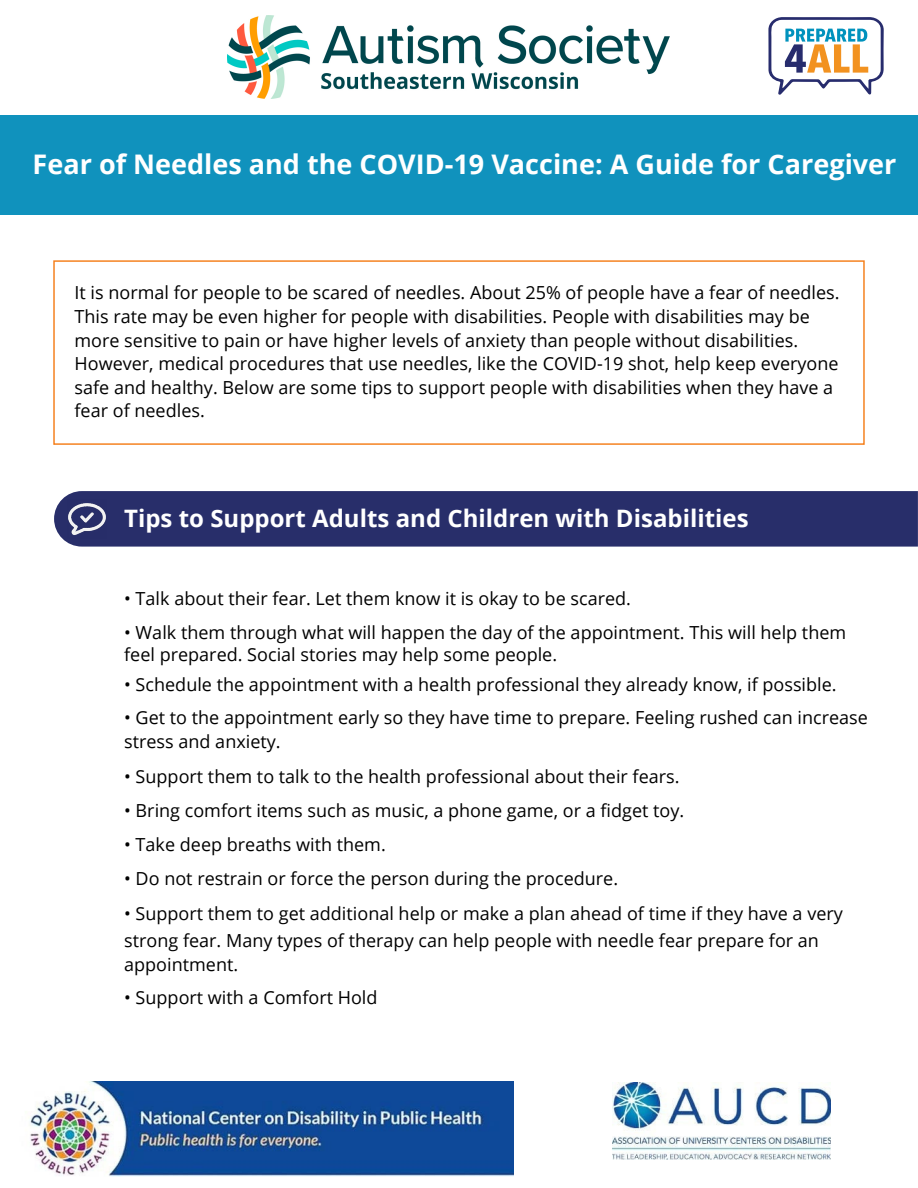
<style>
.page{position:relative;width:918px;height:1188px;background:#fff}
.page>*{position:absolute;margin:0;border:0;box-sizing:border-box;transform-origin:0 0}
.t1{font:700 27px "Open Sans";color:#fff}
.t2{font:700 24px "Open Sans";color:#fff}
.t3{font:18px/23.5px "Open Sans";color:#000}
</style>
<div class="page">
<div style="left:0;top:115px;width:918px;height:100px;background:#1092bd"></div>
<svg style="left:53px;top:260px;width:812px;height:185px"></svg>
<div style="left:54px;top:491px;width:864px;height:56px;background:#282e6a"></div>
<img style="left:68px;top:499px;width:39px;height:40px">
<img style="left:30px;top:1081px;width:483px;height:96px">
<img style="left:613px;top:1082px;width:218px;height:78px">
<svg style="left:768px;top:17px;width:116px;height:78px"></svg>
<img style="left:228px;top:15px;width:442px;height:83px">
<p class="t1" style="left:33px;top:145px;width:865px">Fear of Needles and the COVID-19 Vaccine: A Guide for Caregiver</p>
<p class="t3" style="left:75px;top:281px;width:767px">It is normal for people to be scared of needles. About 25% of people have a fear of needles.<br>This rate may be even higher for people with disabilities. People with disabilities may be more sensitive to pain or have higher levels of anxiety than people without disabilities.<br>However, medical procedures that use needles, like the COVID-19 shot, help keep everyone safe and healthy. Below are some tips to support people with disabilities when they have a fear of needles.</p>
<p class="t2" style="left:124px;top:502px;width:626px">Tips to Support Adults and Children with Disabilities</p>
<p class="t3" style="left:124px;top:586px;width:508px">• Talk about their fear. Let them know it is okay to be scared.</p>
<p class="t3" style="left:124px;top:620px;width:724px">• Walk them through what will happen the day of the appointment. This will help them</p>
<p class="t3" style="left:124px;top:642px;width:435px">feel prepared. Social stories may help some people.</p>
<p class="t3" style="left:124px;top:672px;width:714px">• Schedule the appointment with a health professional they already know, if possible.</p>
<p class="t3" style="left:124px;top:705px;width:745px">• Get to the appointment early so they have time to prepare. Feeling rushed can increase</p>
<p class="t3" style="left:124px;top:729px;width:158px">stress and anxiety.</p>
<p class="t3" style="left:124px;top:764px;width:557px">• Support them to talk to the health professional about their fears.</p>
<p class="t3" style="left:124px;top:798px;width:562px">• Bring comfort items such as music, a phone game, or a fidget toy.</p>
<p class="t3" style="left:124px;top:833px;width:263px">• Take deep breaths with them.</p>
<p class="t3" style="left:124px;top:866px;width:496px">• Do not restrain or force the person during the procedure.</p>
<p class="t3" style="left:124px;top:901px;width:720px">• Support them to get additional help or make a plan ahead of time if they have a very</p>
<p class="t3" style="left:124px;top:928px;width:696px">strong fear. Many types of therapy can help people with needle fear prepare for an</p>
<p class="t3" style="left:124px;top:952px;width:116px">appointment.</p>
<p class="t3" style="left:124px;top:986px;width:255px">• Support with a Comfort Hold</p>
</div>
